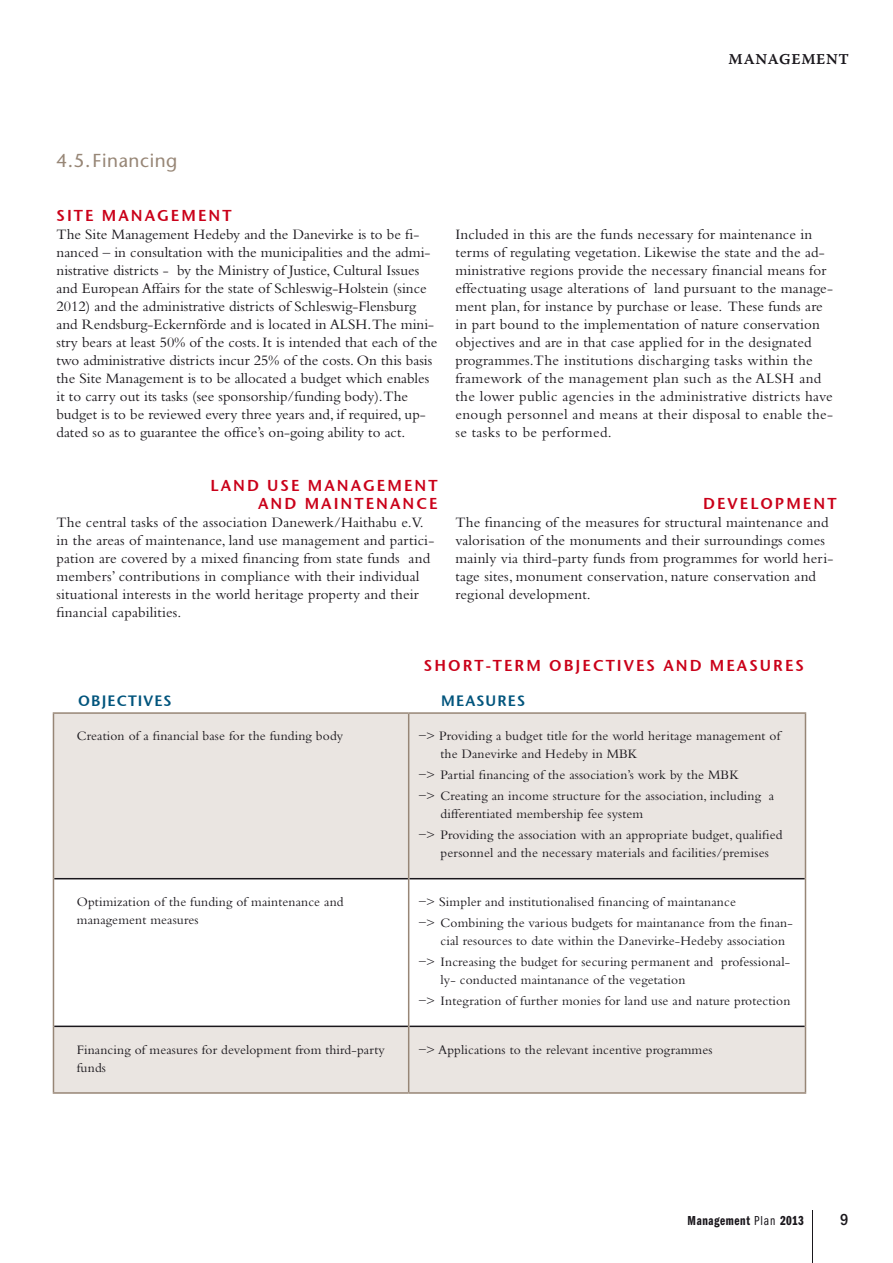
<style>
.page{position:relative;width:893px;height:1263px;background:#fff}
.page>*{position:absolute;margin:0;border:0;box-sizing:border-box;transform-origin:0 0}
.t1{font:18.75px "Stone Sans";letter-spacing:.03em;color:#978676}
.t2{font:500 condensed 16.5px "ITC Franklin Gothic Std";color:#1a171c}
.t3{font:15.75px/18px "Stone Sans Sem ITCTT Semi";letter-spacing:.13em;color:#ca0019;text-align:right}
.t4{font:15px/18px "Bembo";letter-spacing:.01em;color:#1a171c}
.t5{font:15px "Stone Sans Sem ITCTT Semi";letter-spacing:.075em;color:#00547c}
.t6{font:15px "Warnock Pro Semibold Capt";letter-spacing:.05em;color:#1a171c}
.t7{font:13.5px/21px "Bembo";letter-spacing:.01em;color:#1a171c}
.t8{font:13.5px "ITC Franklin Gothic Std Dm Cp";letter-spacing:.045em;color:#1a171c}
.s1{font-family:"ITC Franklin Gothic Std Bk Cp"}
</style>
<div class="page">
<hr style="left:812px;top:1210px;width:1px;height:53px;background:#1a171c">
<svg style="left:54px;top:714px;width:751px;height:378px;fill:#eae5e1"></svg>
<hr style="left:54px;top:878px;width:354px;height:1px;background:#1a171c">
<hr style="left:409px;top:878px;width:396px;height:1px;background:#1a171c">
<hr style="left:54px;top:1025px;width:354px;height:2px;background:#1a171c">
<hr style="left:409px;top:1025px;width:396px;height:2px;background:#1a171c">
<hr style="left:53px;top:712px;width:356px;height:2px;background:#978676">
<hr style="left:53px;top:714px;width:1px;height:165px;background:#978676">
<hr style="left:409px;top:712px;width:397px;height:2px;background:#978676">
<hr style="left:408px;top:714px;width:1px;height:165px;background:#978676">
<hr style="left:805px;top:714px;width:1px;height:165px;background:#978676">
<hr style="left:53px;top:879px;width:1px;height:147px;background:#978676">
<hr style="left:408px;top:879px;width:1px;height:147px;background:#978676">
<hr style="left:805px;top:879px;width:1px;height:147px;background:#978676">
<hr style="left:53px;top:1026px;width:1px;height:66px;background:#978676">
<hr style="left:408px;top:1026px;width:1px;height:66px;background:#978676">
<hr style="left:805px;top:1026px;width:1px;height:66px;background:#978676">
<hr style="left:53px;top:1092px;width:356px;height:2px;background:#978676">
<hr style="left:409px;top:1092px;width:397px;height:2px;background:#978676">
<p class="t6" style="left:729px;top:50px;width:122px">MANAGEMENT</p>
<p class="t1" style="left:57px;top:149px;width:122px">4.5.Financing</p>
<p class="t3" style="left:57px;top:205px;width:176px">SITE MANAGEMENT</p>
<p class="t4" style="left:57px;top:225px;width:382px">The Site Management Hedeby and the Danevirke is to be fi&shy;nanced – in consultation with the municipalities and the admi&shy;nistrative districts - by the Ministry of Justice, Cultural Issues and European Affairs for the state of Schleswig-Holstein (since 2012) and the administrative districts of Schleswig-Flensburg and Rendsburg-Eckernförde and is located in ALSH.The mini&shy;stry bears at least 50% of the costs. It is intended that each of the two administrative districts incur 25% of the costs. On this basis the Site Management is to be allocated a budget which enables it to carry out its tasks (see sponsorship/funding body).The budget is to be reviewed every three years and, if required, up&shy;dated so as to guarantee the office’s on-going ability to act.</p>
<p class="t3" style="left:211px;top:475px;width:228px">LAND USE MANAGEMENT<br>AND MAI NTENANCE</p>
<p class="t4" style="left:57px;top:513px;width:379px">The central tasks of the association Danewerk/Haithabu e.V. in the areas of maintenance, land use management and partici&shy;pation are covered by a mixed financing from state funds and members’ contributions in compliance with their individual situational interests in the world heritage property and their financial capabilities.</p>
<p class="t4" style="left:455px;top:225px;width:379px">Included in this are the funds necessary for maintenance in terms of regulating vegetation. Likewise the state and the ad&shy;ministrative regions provide the necessary financial means for effectuating usage alterations of land pursuant to the manage&shy;ment plan, for instance by purchase or lease. These funds are in part bound to the implementation of nature conservation objectives and are in that case applied for in the designated programmes.The institutions discharging tasks within the framework of the management plan such as the ALSH and the lower public agencies in the administrative districts have enough personnel and means at their disposal to enable the&shy;se tasks to be performed.</p>
<p class="t3" style="left:703px;top:493px;width:135px">DEVELOPMENT</p>
<p class="t4" style="left:455px;top:513px;width:379px">The financing of the measures for structural maintenance and valorisation of the monuments and their surroundings comes mainly via third-party funds from programmes for world heri&shy;tage sites, monument conservation, nature conservation and regional development.</p>
<p class="t3" style="left:424px;top:655px;width:382px">SH ORT-TERM OBJECTIVES AND M EASURES</p>
<p class="t5" style="left:78px;top:688px;width:237px">OBJECTIVES M</p>
<p class="t5" style="left:456px;top:688px;width:70px">EASURES</p>
<p class="t7" style="left:77px;top:725px;width:268px">Creation of a financial base for the funding body</p>
<p class="t7" style="left:441px;top:727px;width:341px;line-height:18px;text-indent:-21px">–&gt; Providing a budget title for the world heritage management of the Danevirke and Hedeby in MBK</p>
<p class="t7" style="left:419px;top:764px;width:356px">–&gt; Partial financing of the association’s work by the MBK<br>–&gt; Creating an income structure for the association, including a</p>
<p class="t7" style="left:419px;top:803px;width:365px;text-indent:21px">differentiated membership fee system<br>–&gt; Providing the association with an appropriate budget, qualified</p>
<p class="t7" style="left:441px;top:842px;width:330px">personnel and the necessary materials and facilities/premises</p>
<p class="t7" style="left:77px;top:892px;width:268px;line-height:18px">Optimization of the funding of maintenance and management measures</p>
<p class="t7" style="left:419px;top:891px;width:375px">–&gt; Simpler and institutionalised financing of maintanance<br>–&gt; Combining the various budgets for maintanance from the finan-</p>
<p class="t7" style="left:419px;top:930px;width:372px;text-indent:21px">cial resources to date within the Danevirke-Hedeby association –&gt; Increasing the budget for securing permanent and professional-</p>
<p class="t7" style="left:419px;top:969px;width:373px;text-indent:21px">ly- conducted maintanance of the vegetation<br>–&gt; Integration of further monies for land use and nature protection</p>
<p class="t7" style="left:77px;top:1040px;width:309px;line-height:18px">Financing of measures for development from third-party funds</p>
<p class="t7" style="left:419px;top:1039px;width:295px">–&gt; Applications to the relevant incentive programmes</p>
<p class="t8" style="left:688px;top:1213px;width:118px">Management <span class="s1">Plan</span> 2013</p>
<p class="t2" style="left:840px;top:1210px;width:10px">9</p>
</div>
